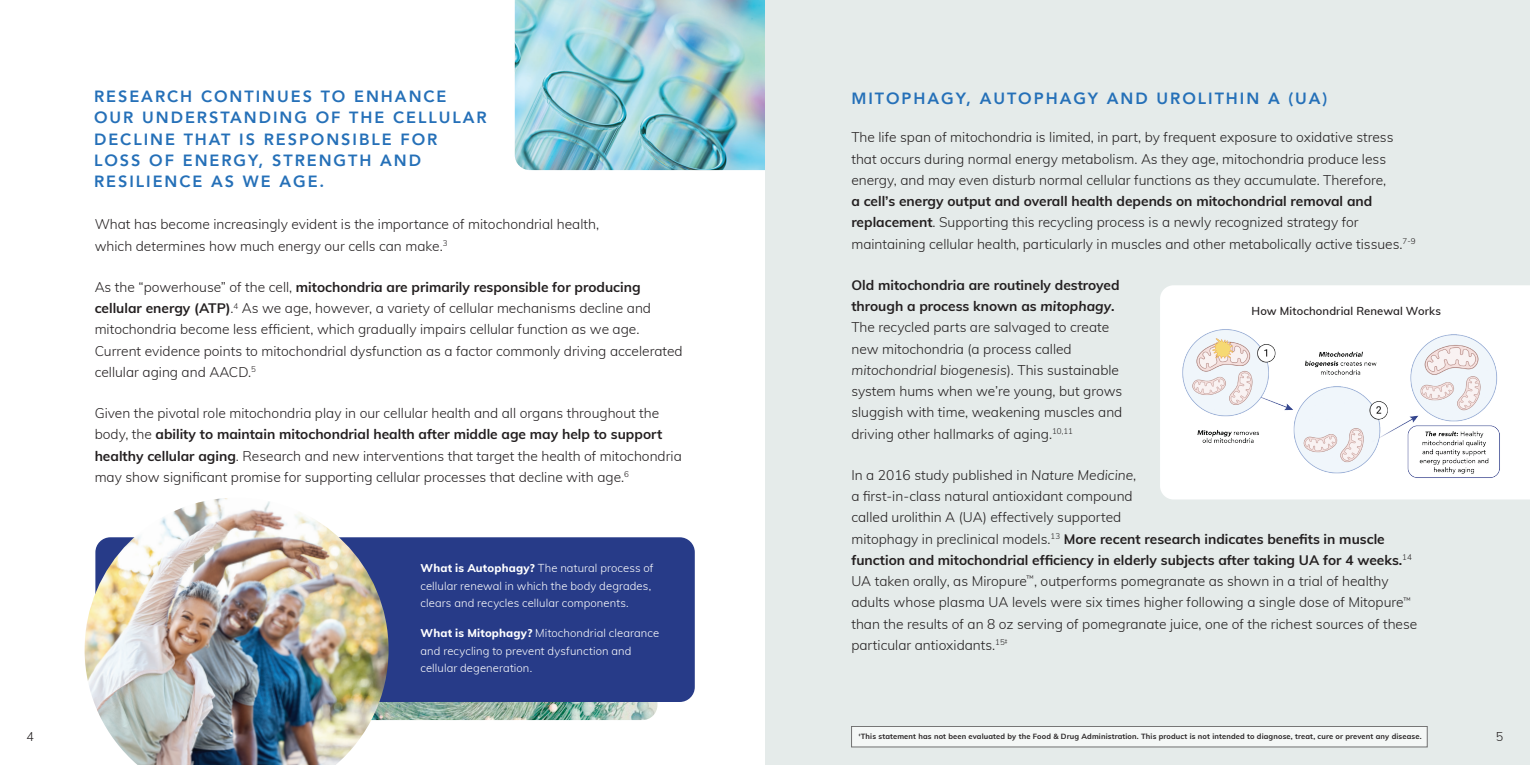
<style>
.page{position:relative;width:1530px;height:765px;background:#fff}
.page>*{position:absolute;margin:0;border:0;box-sizing:border-box;transform-origin:0 0}
.Muli_Body_Copy{font:800 16.25px/21.2px "Avenir";letter-spacing:.12em;color:#2570b8}
.Text_header_Avneir{font:800 16.25px "Avenir";letter-spacing:.12em;color:#2570b8}
.Muli_Body_Copy-2{font:300 13.75px/21.2px "Muli";color:#231f20}
.t1{font:300 12.5px "Muli";color:#231f20}
._2020_Body_Copy{font:300 11.25px/17.5px "Muli";letter-spacing:.01em;color:#fff}
._2020_Body_Copy-2{font:600 11.25px "Muli";letter-spacing:.01em;color:#231f20}
.t2{font:700 7.5px "Muli";letter-spacing:.02em;color:#231f20}
.s1{font-weight:700}
.s2{font-weight:700;font-style:italic}
.s3{font-style:italic}
.s4{font-weight:800}
</style>
<div class="page">
<img style="left:389px;top:702px;width:268px;height:18px">
<div style="left:765px;top:0;width:765px;height:765px;background:#e5ebea"></div>
<img style="left:515px;top:0;width:250px;height:170px">
<div style="left:95px;top:537px;width:600px;height:165px;background:#273b88;border-radius:15px"></div>
<img style="left:85px;top:498px;width:304px;height:267px">
<div style="left:1160px;top:285px;width:370px;height:214px;background:#fff"></div>
<img style="left:1173px;top:325px;width:346px;height:161px">
<div style="left:852px;top:726px;width:575px;height:21px;background:#f4f7f6"></div>
<p class="t1" style="left:27px;top:727px;width:9px">4</p>
<p class="Muli_Body_Copy" style="left:94px;top:86px;width:394px">RESEARCH CONTINUES TO ENHANCE<br>OUR UNDERSTANDING OF THE CELLULAR<br>DECLINE THAT IS RESPONSIBLE FOR<br>LOSS OF ENERGY, STRENGTH AND<br>RESILIENCE AS WE AGE.</p>
<p class="Text_header_Avneir" style="left:851px;top:85px;width:478px">MITOPHAGY, AUTOPHAGY AND UROLITHIN A (UA)</p>
<p class="Muli_Body_Copy-2" style="left:851px;top:126px;width:566px">The life span of mitochondria is limited, in part, by frequent exposure to oxidative stress that occurs during normal energy metabolism. As they age, mitochondria produce less energy, and may even disturb normal cellular functions as they accumulate. Therefore,<br><span class="s1">a cell’s energy output and overall health depends on mitochondrial removal and replacement</span>. Supporting this recycling process is a newly recognized strategy for maintaining cellular health, particularly in muscles and other metabolically active tissues.<sup>7-9</sup></p>
<p class="Muli_Body_Copy-2" style="left:851px;top:274px;width:273px"><span class="s1">Old mitochondria are routinely destroyed through a process known as</span> <span class="s2">mitophagy</span><span class="s1">.<br></span>The recycled parts are salvaged to create new mitochondria (a process called <span class="s3">mitochondrial biogenesis</span>). This sustainable system hums when we’re young, but grows sluggish with time, weakening muscles and driving other hallmarks of aging.<sup>10,11</sup></p>
<p class="Muli_Body_Copy-2" style="left:851px;top:464px;width:567px">In a 2016 study published in <span class="s3">Nature Medicine</span>,<br>a first-in-class natural antioxidant compound<br>called urolithin A (UA) effectively supported<br>mitophagy in preclinical models.<sup>13</sup> <span class="s1">More recent research indicates benefits in muscle function and mitochondrial efficiency in elderly subjects after taking UA for 4 weeks.</span><sup>14<br></sup>UA taken orally, as Miropure<sup>™</sup>, outperforms pomegranate as shown in a trial of healthy adults whose plasma UA levels were six times higher following a single dose of Mitopure<sup>™ </sup>than the results of an 8 oz serving of pomegranate juice, one of the richest sources of these particular antioxidants.<sup>15‡</sup></p>
<p class="Muli_Body_Copy-2" style="left:95px;top:213px;width:506px">What has become increasingly evident is the importance of mitochondrial health, which determines how much energy our cells can make.<sup>3</sup></p>
<p class="Muli_Body_Copy-2" style="left:95px;top:276px;width:589px">As the “powerhouse” of the cell, <span class="s1">mitochondria are primarily responsible for producing cellular energy (ATP)</span>.<sup>4</sup> As we age, however, a variety of cellular mechanisms decline and mitochondria become less efficient, which gradually impairs cellular function as we age.<br>Current evidence points to mitochondrial dysfunction as a factor commonly driving accelerated cellular aging and AACD.<sup>5</sup></p>
<p class="Muli_Body_Copy-2" style="left:95px;top:402px;width:589px">Given the pivotal role mitochondria play in our cellular health and all organs throughout the body, the <span class="s1">ability to maintain mitochondrial health after middle age may help to support healthy cellular aging</span>. Research and new interventions that target the health of mitochondria may show significant promise for supporting cellular processes that decline with age.<sup>6</sup></p>
<p class="_2020_Body_Copy-2" style="left:1252px;top:302px;width:191px">How Mitochondrial Renewal Works</p>
<p class="_2020_Body_Copy" style="left:421px;top:559px;width:234px"><span class="s4">What is Autophagy?</span> The natural process of cellular renewal in which the body degrades, clears and recycles cellular components.</p>
<p class="_2020_Body_Copy" style="left:421px;top:624px;width:240px"><span class="s4">What is Mitophagy?</span> Mitochondrial clearance and recycling to prevent dysfunction and cellular degeneration.</p>
<p class="t2" style="left:859px;top:731px;width:564px"><sup>‡</sup>This statement has not been evaluated by the Food &amp; Drug Administration. This product is not intended to diagnose, treat, cure or prevent any disease.</p>
<p class="t1" style="left:1496px;top:727px;width:9px">5</p>
</div>
